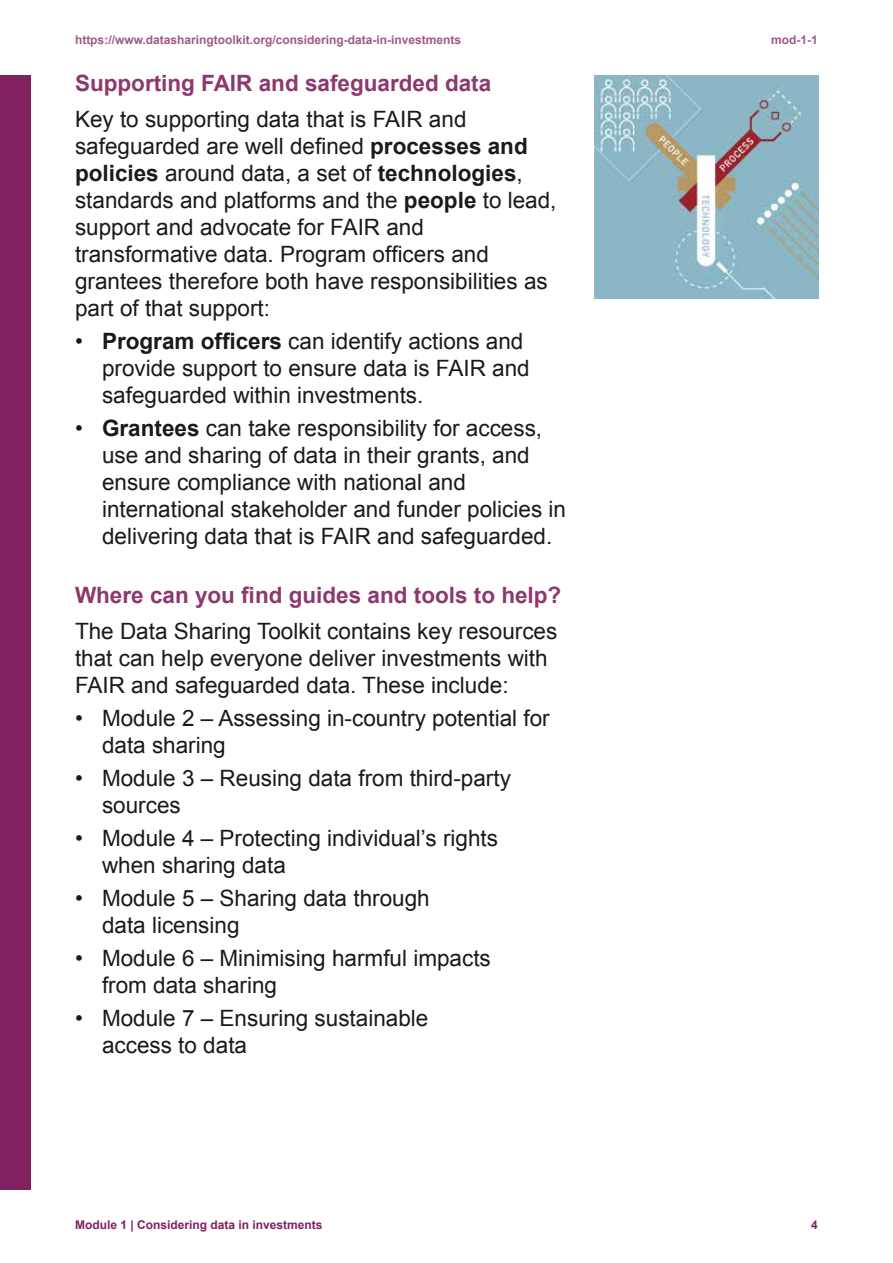
<style>
.page{position:relative;width:893px;height:1263px;background:#fff}
.page>*{position:absolute;margin:0;border:0;box-sizing:border-box;transform-origin:0 0}
.t1{font:22.5px/27px "Arial";color:#1a1a1a}
.t2{font:700 22.5px "Arial";color:#8d386f}
.t3{font:700 12px "Arial";color:#a05987}
.t4{font:700 12px "Arial";color:#80225f}
.s1{font-weight:700}
</style>
<div class="page">
<div style="left:0;top:75px;width:30px;height:1114px;background:#80225f"></div>
<img style="left:595px;top:75px;width:223px;height:223px">
<p class="t3" style="left:75px;top:32px;width:388px">https://www.datasharingtoolkit.org/considering-data-in-investments</p>
<p class="t3" style="left:771px;top:32px;width:48px">mod-1-1</p>
<p class="t2" style="left:75px;top:69px;width:418px">Supporting FAIR and safeguarded data</p>
<p class="t1" style="left:75px;top:106px;width:483px">Key to supporting data that is FAIR and safeguarded are well defined <span class="s1">processes and policies</span> around data, a set of <span class="s1">technologies</span>, standards and platforms and the <span class="s1">people</span> to lead, support and advocate for FAIR and transformative data. Program officers and grantees therefore both have responsibilities as part of that support:</p>
<p class="t1" style="left:102px;top:328px;width:429px;text-indent:-27px">• <span class="s1">Program officers</span> can identify actions and provide support to ensure data is FAIR and safeguarded within investments.</p>
<p class="t1" style="left:102px;top:415px;width:465px;text-indent:-27px">• <span class="s1">Grantees</span> can take responsibility for access, use and sharing of data in their grants, and ensure compliance with national and international stakeholder and funder policies in delivering data that is FAIR and safeguarded.</p>
<p class="t2" style="left:75px;top:580px;width:488px">Where can you find guides and tools to help?</p>
<p class="t1" style="left:75px;top:618px;width:484px">The Data Sharing Toolkit contains key resources that can help everyone deliver investments with<br>FAIR and safeguarded data. These include:</p>
<p class="t1" style="left:102px;top:705px;width:449px;text-indent:-27px">• Module 2 – Assessing in-country potential for data sharing</p>
<p class="t1" style="left:102px;top:765px;width:410px;text-indent:-27px">• Module 3 – Reusing data from third-party sources</p>
<p class="t1" style="left:102px;top:825px;width:398px;text-indent:-27px">• Module 4 – Protecting individual’s rights when sharing data</p>
<p class="t1" style="left:102px;top:885px;width:329px;text-indent:-27px">• Module 5 – Sharing data through data licensing</p>
<p class="t1" style="left:102px;top:945px;width:390px;text-indent:-27px">• Module 6 – Minimising harmful impacts from data sharing</p>
<p class="t1" style="left:102px;top:1005px;width:328px;text-indent:-27px">• Module 7 – Ensuring sustainable access to data</p>
<p class="t4" style="left:75px;top:1217px;width:249px">Module 1 | Considering data in investments</p>
<p class="t4" style="left:811px;top:1217px;width:8px">4</p>
</div>
